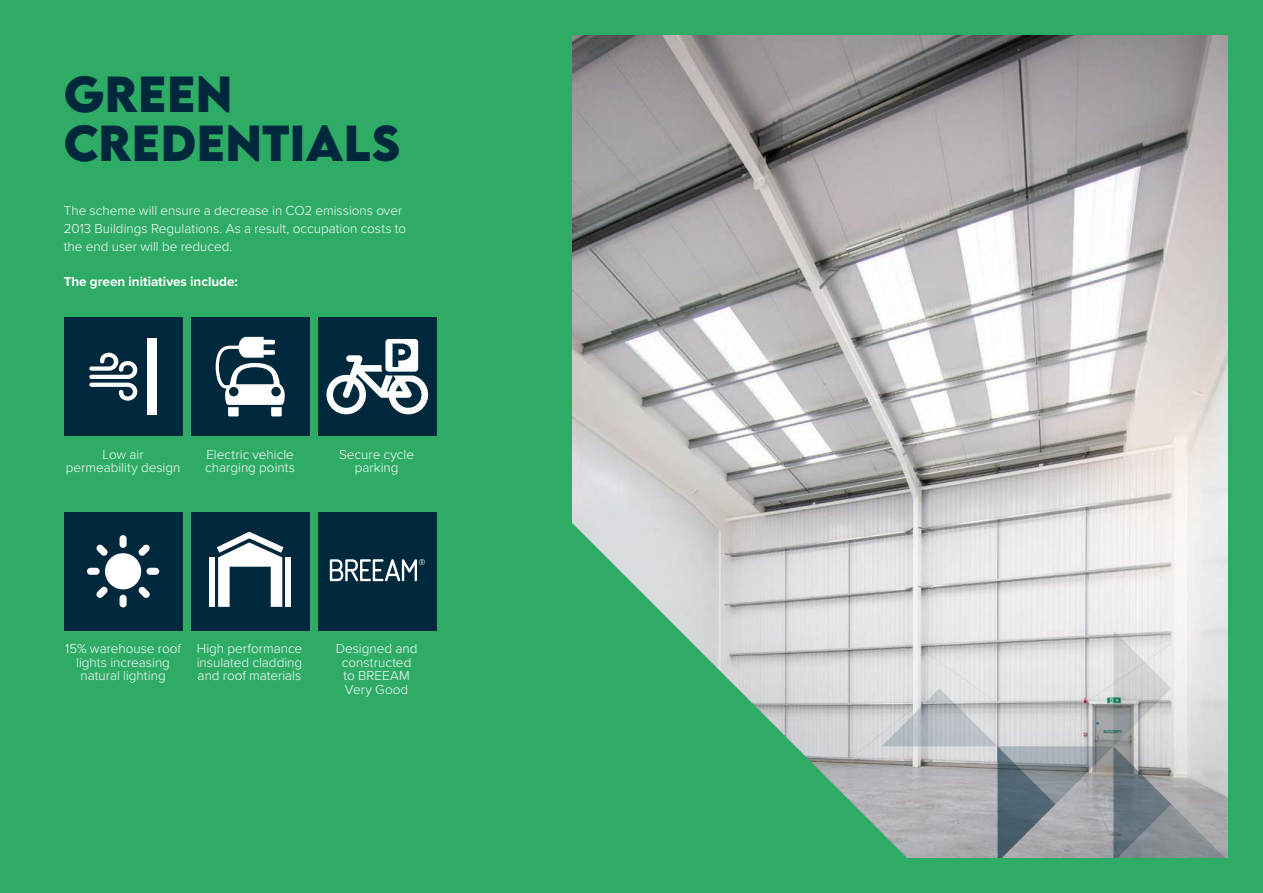
<style>
.page{position:relative;width:1263px;height:893px;background:#2eac66}
.page>*{position:absolute;margin:0;border:0;box-sizing:border-box;transform-origin:0 0}
.t1{font:700 21.9px/48px "LEMONMILK";letter-spacing:.005em;color:#00283c}
.t2{font:300 13.5px/13.5px "Proxima Nova";color:#fff;text-align:center}
.t3{font:700 13.5px "Proxima Nova";letter-spacing:-.005em;color:#fff}
</style>
<div class="page">
<img style="left:572px;top:35px;width:656px;height:595px">
<svg style="left:572px;top:514px;width:345px;height:319px"></svg>
<svg style="left:882px;top:630px;width:346px;height:228px;background:#b9bbbe"></svg>
<div style="left:191px;top:512px;width:118px;height:119px;background:#00283c"></div>
<div style="left:318px;top:512px;width:119px;height:119px;background:#00283c"></div>
<div style="left:318px;top:317px;width:119px;height:119px;background:#00283c"></div>
<svg style="left:326px;top:339px;width:103px;height:76px"></svg>
<div style="left:64px;top:512px;width:118px;height:119px;background:#00283c"></div>
<div style="left:191px;top:317px;width:118px;height:119px;background:#00283c"></div>
<div style="left:64px;top:317px;width:118px;height:119px;background:#00283c"></div>
<div style="left:105px;top:553px;width:36px;height:36px;background:#fff;border-radius:50%"></div>
<div style="left:120px;top:535px;width:7px;height:13px;background:#fff;border-radius:4px"></div>
<div style="left:120px;top:595px;width:7px;height:12px;background:#fff;border-radius:4px"></div>
<svg style="left:138px;top:544px;width:12px;height:12px"></svg>
<svg style="left:96px;top:586px;width:12px;height:12px"></svg>
<div style="left:146px;top:568px;width:13px;height:7px;background:#fff;border-radius:4px"></div>
<div style="left:87px;top:568px;width:13px;height:7px;background:#fff;border-radius:4px"></div>
<svg style="left:138px;top:586px;width:12px;height:12px"></svg>
<svg style="left:96px;top:544px;width:12px;height:12px"></svg>
<svg style="left:216px;top:337px;width:69px;height:79px"></svg>
<svg style="left:89px;top:353px;width:48px;height:48px"></svg>
<div style="left:147px;top:338px;width:10px;height:77px;background:#fff"></div>
<div style="left:286px;top:557px;width:5px;height:50px;background:#fff"></div>
<svg style="left:210px;top:531px;width:76px;height:76px"></svg>
<svg style="left:330px;top:559px;width:95px;height:22px"></svg>
<h1 class="t1" style="left:64px;top:81px;width:102px">GREE</h1>
<h1 class="t1" style="left:64px;top:81px;width:338px;text-indent:132px">N<br>CRE DE NTIALS</h1>
<p class="t2" style="left:64px;top:203px;width:344px;line-height:18px;text-align:left">The scheme will ensure a decrease in CO2 emissions over<br>2013 Buildings Regulations. As a result, occupation costs to the end user will be reduced.</p>
<p class="t3" style="left:64px;top:276px;width:175px">The green initiatives include:</p>
<p class="t2" style="left:66px;top:448px;width:116px">Low air permeability design</p>
<p class="t2" style="left:205px;top:448px;width:91px;text-align:left">Electric vehicle charging points</p>
<p class="t2" style="left:339px;top:448px;width:77px">Secure cycle parking</p>
<p class="t2" style="left:65px;top:643px;width:117px">15% warehouse roof lights increasing natural lighting</p>
<p class="t2" style="left:197px;top:643px;width:107px;text-align:justify">High performance insulated cladding and roof materials</p>
<p class="t2" style="left:336px;top:643px;width:83px">Designed and constructed to BREEAM<br>Very Good</p>
</div>
